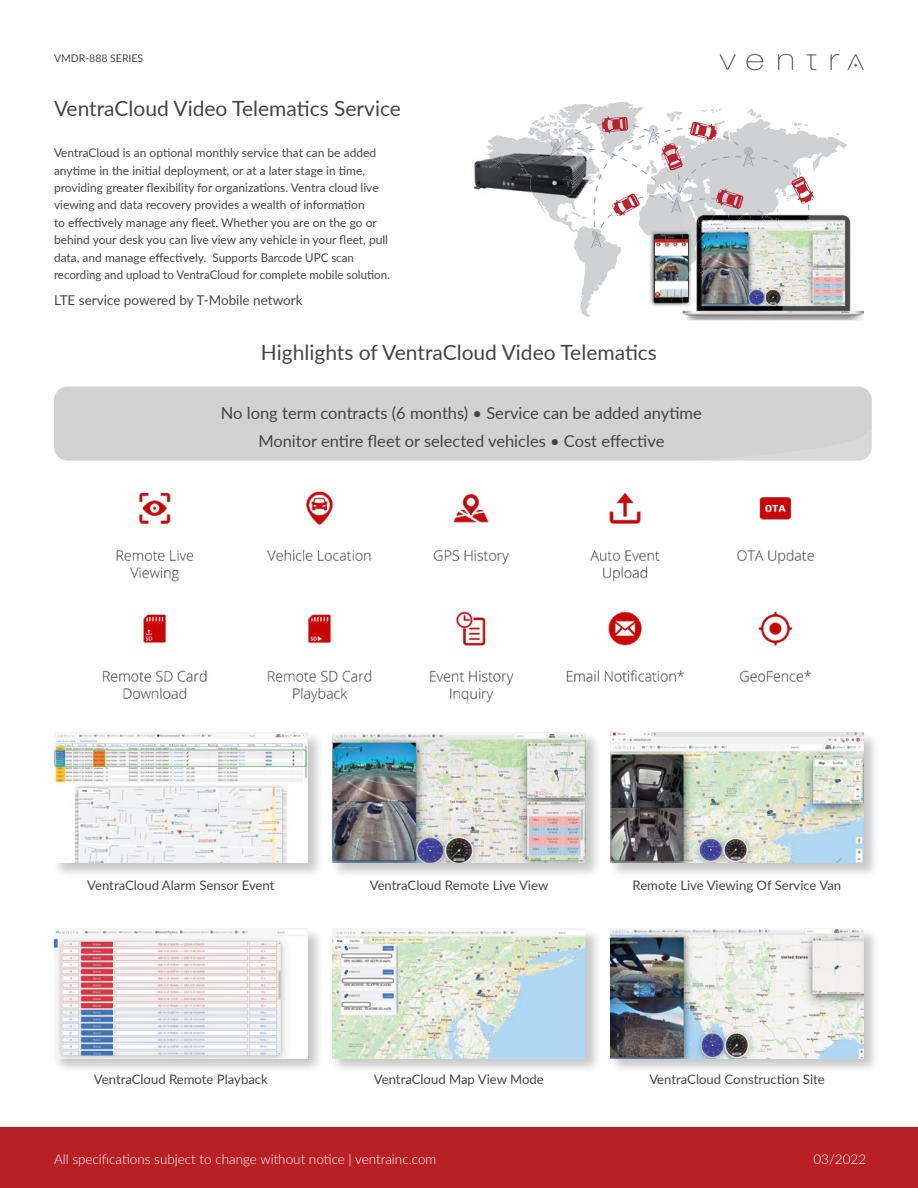
<style>
.page{position:relative;width:918px;height:1188px;background:#fff}
.page>*{position:absolute;margin:0;border:0;box-sizing:border-box;transform-origin:0 0}
.t1{font:21px "Lato";color:#454545}
.t2{font:16.5px/28.5px "Lato";color:#454545;text-align:center}
.t3{font:300 13.5px "Lato";color:#fff}
.t4{font:13.5px "Lato";color:#454545}
.t5{font:13.2px "Lato";color:#454545}
.t6{font:12px/17.4px "Lato";color:#454545}
.t7{font:10.5px "Lato";color:#454545}
</style>
<div class="page">
<div style="left:0;top:1128px;width:918px;height:60px;background:#b72025"></div>
<svg style="left:719px;top:54px;width:17px;height:16px"></svg>
<svg style="left:746px;top:54px;width:18px;height:16px"></svg>
<svg style="left:778px;top:54px;width:15px;height:16px"></svg>
<svg style="left:807px;top:54px;width:9px;height:16px"></svg>
<svg style="left:830px;top:54px;width:10px;height:16px"></svg>
<svg style="left:847px;top:54px;width:17px;height:16px"></svg>
<svg style="left:559px;top:102px;width:288px;height:215px"></svg>
<img style="left:473px;top:116px;width:77px;height:79px">
<img style="left:549px;top:113px;width:44px;height:11px">
<img style="left:533px;top:195px;width:17px;height:22px">
<img style="left:692px;top:248px;width:75px;height:15px">
<img style="left:649px;top:248px;width:34px;height:59px">
<img style="left:683px;top:277px;width:9px;height:30px">
<img style="left:687px;top:248px;width:5px;height:29px">
<img style="left:655px;top:248px;width:32px;height:49px">
<img style="left:787px;top:248px;width:10px;height:10px">
<svg style="left:550px;top:114px;width:264px;height:134px"></svg>
<div style="left:330px;top:731px;width:272px;height:148px;background:#000;opacity:.22"></div>
<img style="left:332px;top:733px;width:254px;height:130px">
<div style="left:330px;top:927px;width:272px;height:147px;background:#000;opacity:.22"></div>
<img style="left:332px;top:929px;width:254px;height:130px">
<div style="left:52px;top:731px;width:272px;height:148px;background:#000;opacity:.22"></div>
<img style="left:54px;top:733px;width:254px;height:130px">
<div style="left:52px;top:927px;width:272px;height:147px;background:#000;opacity:.22"></div>
<img style="left:54px;top:928px;width:254px;height:130px">
<div style="left:608px;top:731px;width:272px;height:148px;background:#000;opacity:.22"></div>
<img style="left:610px;top:733px;width:254px;height:130px">
<div style="left:608px;top:927px;width:272px;height:147px;background:#000;opacity:.22"></div>
<img style="left:610px;top:929px;width:254px;height:130px">
<div style="left:54px;top:387px;width:818px;height:74px;background:#d2d2d2;border-radius:14px"></div>
<svg style="left:650px;top:428px;width:222px;height:33px"></svg>
<img style="left:116px;top:491px;width:699px;height:91px">
<img style="left:102px;top:611px;width:710px;height:92px">
<p class="t7" style="left:54px;top:51px;width:91px">VMDR-888 SERIES</p>
<h1 class="t1" style="left:54px;top:93px;width:349px">VentraCloud Video Telematics Service</h1>
<p class="t6" style="left:54px;top:144px;width:337px">VentraCloud is an optional monthly service that can be added anytime in the initial deployment, or at a later stage in time, providing greater flexibility for organizations. Ventra cloud live viewing and data recovery provides a wealth of information<br>to effectively manage any fleet. Whether you are on the go or behind your desk you can live view any vehicle in your fleet, pull data, and manage effectively. Supports Barcode UPC scan recording and upload to VentraCloud for complete mobile solution.</p>
<p class="t4" style="left:54px;top:290px;width:250px">LTE service powered by T-Mobile network</p>
<h1 class="t1" style="left:261px;top:337px;width:398px">Highlights of VentraCloud Video Telematics</h1>
<h2 class="t2" style="left:221px;top:398px;width:482px">No long term contracts (6 months) • Service can be added anytime<br>Monitor entire fleet or selected vehicles • Cost effective</h2>
<p class="t5" style="left:87px;top:876px;width:189px">VentraCloud Alarm Sensor Event</p>
<p class="t5" style="left:94px;top:1070px;width:175px">VentraCloud Remote Playback</p>
<p class="t5" style="left:370px;top:876px;width:180px">VentraCloud Remote Live View</p>
<p class="t5" style="left:374px;top:1070px;width:171px">VentraCloud Map View Mode</p>
<p class="t5" style="left:633px;top:876px;width:210px">Remote Live Viewing Of Service Van</p>
<p class="t5" style="left:649px;top:1070px;width:177px">VentraCloud Construction Site</p>
<p class="t3" style="left:54px;top:1150px;width:384px">All specifications subject to change without notice | ventrainc.com</p>
<p class="t3" style="left:813px;top:1150px;width:54px">03/2022</p>
</div>
